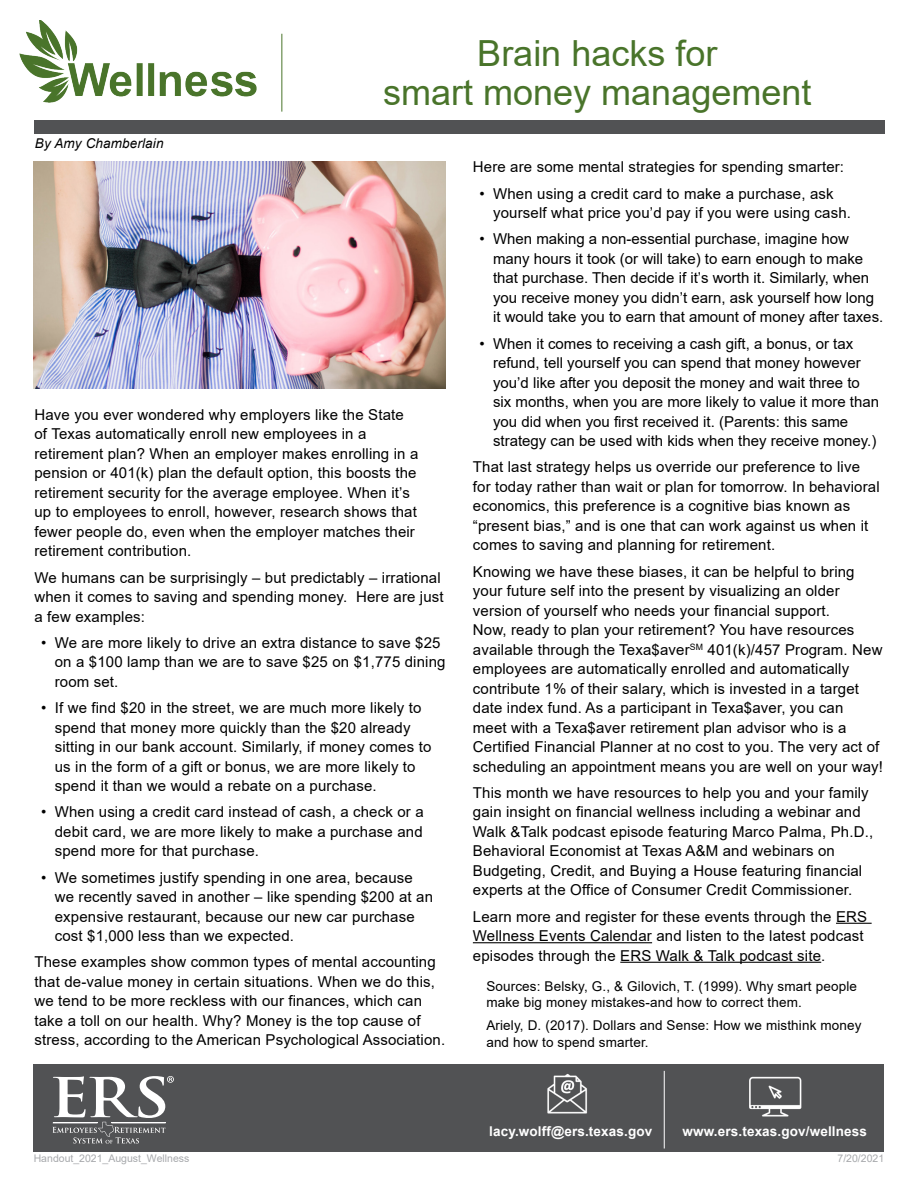
<style>
.page{position:relative;width:918px;height:1188px;background:#fff}
.page>*{position:absolute;margin:0;border:0;box-sizing:border-box;transform-origin:0 0}
.H1_-_Title{font:36px/39px "Arial";color:#49742a;text-align:center}
.P__-_Paragraph{font:15px/19.5px "Arial";letter-spacing:.01em;color:#000}
.P__-_Paragraph-2{font:13.5px/16.5px "Arial";letter-spacing:.01em;color:#000}
.t1{font:700 13.5px "Arial";letter-spacing:.01em;color:#fff}
.P__-_Paragraph-3{font:italic 13.5px "Arial";letter-spacing:.01em;color:#000}
.t2{font:10.5px "Arial";color:#a7a9ac}
</style>
<div class="page">
<hr style="left:836px;top:923px;width:36px;height:1px;background:#000">
<hr style="left:473px;top:942px;width:179px;height:1px;background:#000">
<hr style="left:620px;top:962px;width:201px;height:1px;background:#000">
<img style="left:34px;top:161px;width:412px;height:228px">
<div style="left:34px;top:121px;width:850px;height:13px;background:#515254"></div>
<hr style="left:281px;top:34px;width:1px;height:78px;background:#49742a">
<div style="left:34px;top:1064px;width:850px;height:88px;background:#515254"></div>
<hr style="left:664px;top:1071px;width:1px;height:78px;background:#fff">
<img style="left:19px;top:20px;width:238px;height:83px">
<svg style="left:52px;top:1076px;width:122px;height:68px"></svg>
<img style="left:547px;top:1073px;width:41px;height:41px">
<img style="left:749px;top:1076px;width:53px;height:41px">
<p class="P__-_Paragraph-3" style="left:35px;top:135px;width:130px">By Amy Chamberlain</p>
<h1 class="H1_-_Title" style="left:383px;top:34px;width:430px">Brain hacks for<br>smart money management</h1>
<p class="P__-_Paragraph" style="left:35px;top:405px;width:385px">Have you ever wondered why employers like the State of Texas automatically enroll new employees in a retirement plan? When an employer makes enrolling in a pension or 401(k) plan the default option, this boosts the retirement security for the average employee. When it’s up to employees to enroll, however, research shows that fewer people do, even when the employer matches their retirement contribution.</p>
<p class="P__-_Paragraph" style="left:35px;top:568px;width:411px">We humans can be surprisingly – but predictably – irrational when it comes to saving and spending money. Here are just a few examples:</p>
<p class="P__-_Paragraph" style="left:55px;top:633px;width:392px;text-indent:-14px">• We are more likely to drive an extra distance to save $25 on a $100 lamp than we are to save $25 on $1,775 dining room set.</p>
<p class="P__-_Paragraph" style="left:55px;top:698px;width:378px;text-indent:-14px">• If we find $20 in the street, we are much more likely to spend that money more quickly than the $20 already sitting in our bank account. Similarly, if money comes to us in the form of a gift or bonus, we are more likely to spend it than we would a rebate on a purchase.</p>
<p class="P__-_Paragraph" style="left:55px;top:802px;width:370px;text-align:justify;text-indent:-14px">• When using a credit card instead of cash, a check or a debit card, we are more likely to make a purchase and spend more for that purchase.</p>
<p class="P__-_Paragraph" style="left:55px;top:868px;width:380px;text-indent:-14px">• We sometimes justify spending in one area, because we recently saved in another – like spending $200 at an expensive restaurant, because our new car purchase cost $1,000 less than we expected.</p>
<p class="P__-_Paragraph" style="left:35px;top:952px;width:412px">These examples show common types of mental accounting that de-value money in certain situations. When we do this, we tend to be more reckless with our finances, which can take a toll on our health. Why? Money is the top cause of stress, according to the American Psychological Association.</p>
<p class="P__-_Paragraph" style="left:473px;top:157px;width:373px">Here are some mental strategies for spending smarter:</p>
<p class="P__-_Paragraph" style="left:493px;top:184px;width:359px;text-indent:-14px">• When using a credit card to make a purchase, ask yourself what price you’d pay if you were using cash.</p>
<p class="P__-_Paragraph" style="left:493px;top:229px;width:392px;text-indent:-14px">• When making a non-essential purchase, imagine how many hours it took (or will take) to earn enough to make that purchase. Then decide if it’s worth it. Similarly, when you receive money you didn’t earn, ask yourself how long it would take you to earn that amount of money after taxes.</p>
<p class="P__-_Paragraph" style="left:493px;top:334px;width:387px;text-indent:-14px">• When it comes to receiving a cash gift, a bonus, or tax refund, tell yourself you can spend that money however you’d like after you deposit the money and wait three to six months, when you are more likely to value it more than you did when you first received it. (Parents: this same strategy can be used with kids when they receive money.)</p>
<p class="P__-_Paragraph" style="left:473px;top:457px;width:408px">That last strategy helps us override our preference to live for today rather than wait or plan for tomorrow. In behavioral economics, this preference is a cognitive bias known as “present bias,” and is one that can work against us when it comes to saving and planning for retirement.</p>
<p class="P__-_Paragraph" style="left:473px;top:562px;width:412px">Knowing we have these biases, it can be helpful to bring your future self into the present by visualizing an older version of yourself who needs your financial support.<br>Now, ready to plan your retirement? You have resources available through the Texa$aver<sup>SM</sup> 401(k)/457 Program. New employees are automatically enrolled and automatically contribute 1% of their salary, which is invested in a target date index fund. As a participant in Texa$aver, you can<br>meet with a Texa$aver retirement plan advisor who is a Certified Financial Planner at no cost to you. The very act of scheduling an appointment means you are well on your way!</p>
<p class="P__-_Paragraph" style="left:473px;top:783px;width:402px">This month we have resources to help you and your family gain insight on financial wellness including a webinar and Walk &amp;Talk podcast episode featuring Marco Palma, Ph.D., Behavioral Economist at Texas A&amp;M and webinars on Budgeting, Credit, and Buying a House featuring financial experts at the Office of Consumer Credit Commissioner.</p>
<p class="P__-_Paragraph" style="left:473px;top:907px;width:396px">Learn more and register for these events through the ERS<br>Wellness Events Calendar and listen to the latest podcast episodes through the ERS Walk &amp; Talk podcast site.</p>
<p class="P__-_Paragraph-2" style="left:486px;top:978px;width:372px">Sources: Belsky, G., &amp; Gilovich, T. (1999). Why smart people make big money mistakes-and how to correct them.</p>
<p class="P__-_Paragraph-2" style="left:486px;top:1017px;width:377px">Ariely, D. (2017). Dollars and Sense: How we misthink money and how to spend smarter.</p>
<p class="t1" style="left:489px;top:1122px;width:165px">lacy.wolff@ers.texas.gov</p>
<p class="t1" style="left:683px;top:1122px;width:186px">www.ers.texas.gov/wellness</p>
<p class="t2" style="left:34px;top:1151px;width:157px">Handout_2021_August_Wellness</p>
<p class="t2" style="left:838px;top:1151px;width:48px">7/20/2021</p>
</div>
